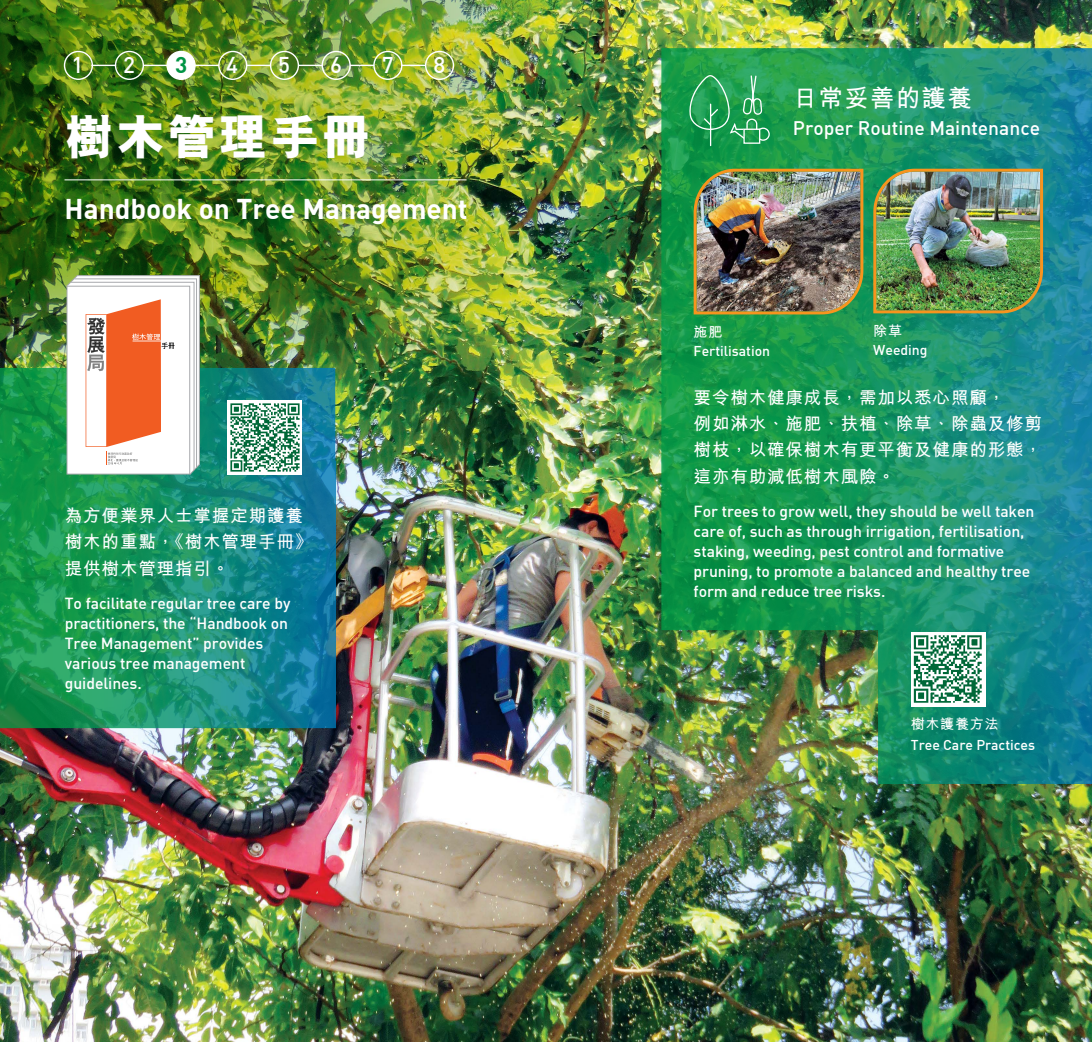
<style>
.page{position:relative;width:1092px;height:1042px;background:#fff}
.page>*{position:absolute;margin:0;border:0;box-sizing:border-box;transform-origin:0 0}
.t1{font:800 49px "M Hei HK";letter-spacing:.05em;color:#fff}
.t2{font:28px "DIN Bold";color:#fff}
.t3{font:700 24.5px "M Hei HK";letter-spacing:.05em;color:#fff}
.t4{font:22.4px "DIN Medium";color:#fff}
.t5{font:22.4px "DIN Bold";color:#009444}
.t6{font:19.25px "DIN Medium";color:#fff}
.t7{font:700 17.5px/26.2px "M Hei HK";letter-spacing:.05em;color:#fff}
.t8{font:15.75px/20.1px "DIN Medium";letter-spacing:-.005em;color:#fff}
.t9{font:14px "DIN Medium";color:#fff}
.t10{font:700 14px "M Hei HK";letter-spacing:.05em;color:#fff}
</style>
<div class="page">
<img style="left:0;top:0;width:1091px;height:1042px">
<img style="left:0;top:0;width:603px;height:405px">
<img style="left:661px;top:48px;width:430px;height:736px">
<hr style="left:710px;top:104px;width:1px;height:42px;background:#fff">
<div style="left:743px;top:129px;width:17px;height:15px;border:1px solid #fff"></div>
<svg style="left:689px;top:73px;width:81px;height:68px"></svg>
<div style="left:64px;top:51px;width:29px;height:29px;border:1px solid #fff;border-radius:50%"></div>
<div style="left:115px;top:51px;width:29px;height:29px;border:1px solid #fff;border-radius:50%"></div>
<div style="left:167px;top:51px;width:28px;height:28px;background:#fff;border-radius:50%"></div>
<div style="left:166px;top:51px;width:30px;height:29px;border:1px solid #fff;border-radius:50%"></div>
<div style="left:218px;top:51px;width:29px;height:29px;border:1px solid #fff;border-radius:50%"></div>
<div style="left:270px;top:51px;width:29px;height:29px;border:1px solid #fff;border-radius:50%"></div>
<div style="left:321px;top:51px;width:30px;height:29px;border:1px solid #fff;border-radius:50%"></div>
<div style="left:425px;top:51px;width:29px;height:29px;border:1px solid #fff;border-radius:50%"></div>
<div style="left:373px;top:51px;width:29px;height:29px;border:1px solid #fff;border-radius:50%"></div>
<svg style="left:91px;top:65px;width:25px;height:1px"></svg>
<svg style="left:143px;top:65px;width:24px;height:1px"></svg>
<svg style="left:194px;top:65px;width:25px;height:1px"></svg>
<svg style="left:247px;top:65px;width:23px;height:1px"></svg>
<svg style="left:298px;top:65px;width:24px;height:1px"></svg>
<svg style="left:350px;top:65px;width:24px;height:1px"></svg>
<svg style="left:401px;top:65px;width:25px;height:1px"></svg>
<img style="left:692px;top:167px;width:172px;height:149px">
<img style="left:871px;top:167px;width:173px;height:148px">
<svg style="left:0;top:368px;width:336px;height:360px"></svg>
<svg style="left:66px;top:275px;width:134px;height:200px"></svg>
<hr style="left:64px;top:179px;width:402px;height:1px;background:#fff">
<img style="left:910px;top:632px;width:75px;height:74px">
<img style="left:228px;top:400px;width:74px;height:75px">
<img style="left:69px;top:15px;width:25px;height:25px">
<h3 class="t4" style="left:72px;top:51px;width:13px">1</h3>
<h3 class="t4" style="left:123px;top:51px;width:13px">2</h3>
<h3 class="t5" style="left:175px;top:50px;width:14px">3</h3>
<h3 class="t4" style="left:226px;top:50px;width:13px">4</h3>
<h3 class="t4" style="left:278px;top:51px;width:13px">5</h3>
<h3 class="t4" style="left:330px;top:51px;width:13px">6</h3>
<h3 class="t4" style="left:382px;top:51px;width:13px">7</h3>
<h3 class="t4" style="left:433px;top:51px;width:13px">8</h3>
<h1 class="t1" style="left:64px;top:113px;width:308px">樹木管理手冊</h1>
<h2 class="t2" style="left:64px;top:191px;width:405px">Handbook on Tree Management</h2>
<p class="t7" style="left:65px;top:501px;width:249px">為方便業界人士掌握定期護養樹木的重點，《樹木管理手冊》提供樹木管理指引。</p>
<p class="t8" style="left:65px;top:592px;width:227px">To facilitate regular tree care by practitioners, the “Handbook on<br>Tree Management” provides various tree management guidelines.</p>
<h3 class="t3" style="left:792px;top:80px;width:180px">日常妥善的護養</h3>
<p class="t6" style="left:792px;top:115px;width:249px">Proper Routine Maintenance</p>
<p class="t10" style="left:693px;top:321px;width:30px">施肥</p>
<p class="t9" style="left:693px;top:342px;width:78px">Fertilisation</p>
<p class="t10" style="left:873px;top:320px;width:30px">除草</p>
<p class="t9" style="left:873px;top:340px;width:56px">Weeding</p>
<p class="t7" style="left:693px;top:383px;width:350px">要令樹木健康成長，需加以悉心照顧，<br>例如淋水、施肥、扶植、除草、除蟲及修剪樹枝，以確保樹木有更平衡及健康的形態，這亦有助減低樹木風險。</p>
<p class="t8" style="left:693px;top:500px;width:342px">For trees to grow well, they should be well taken care of, such as through irrigation, fertilisation, staking, weeding, pest control and formative pruning, to promote a balanced and healthy tree form and reduce tree risks.</p>
<p class="t10" style="left:910px;top:713px;width:89px">樹木護養方法</p>
<p class="t9" style="left:910px;top:736px;width:126px">Tree Care Practices</p>
</div>
